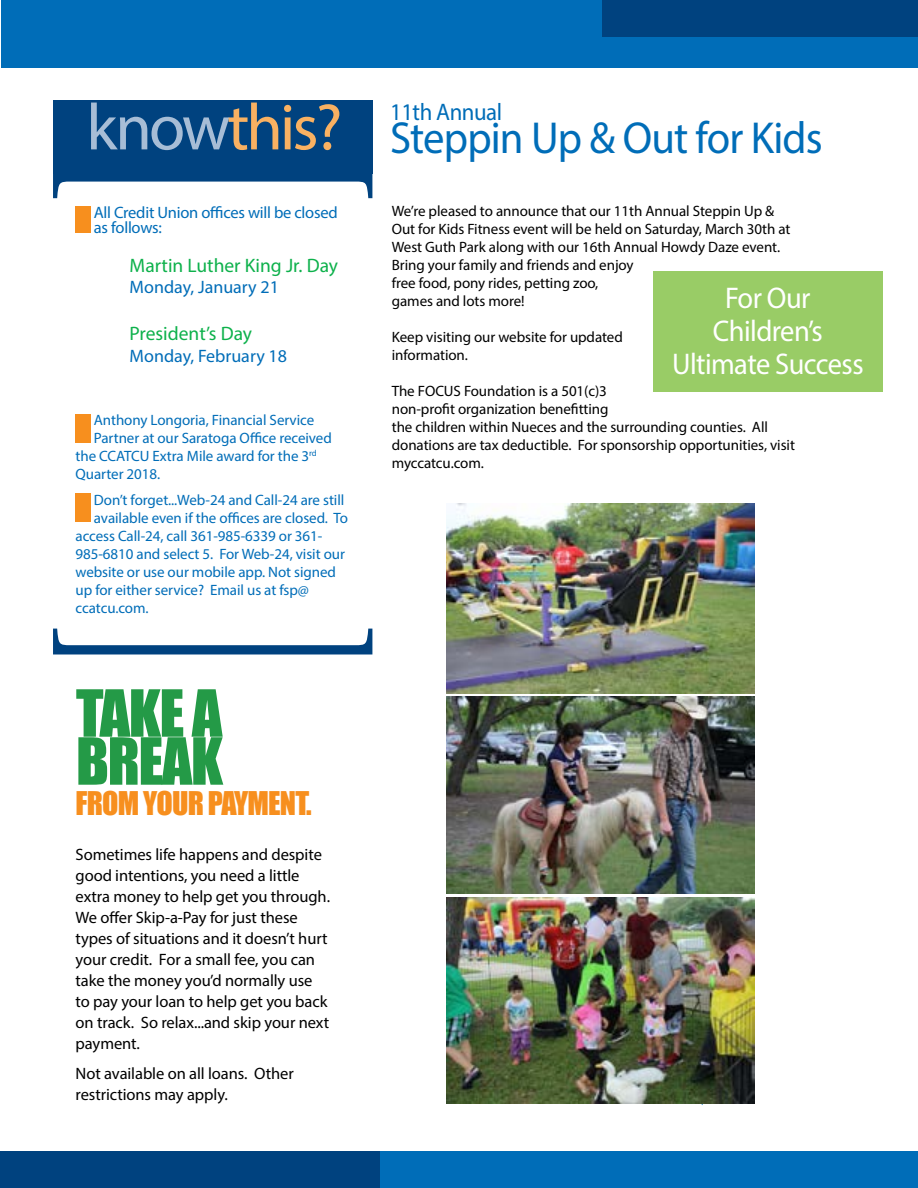
<style>
.page{position:relative;width:918px;height:1188px;background:#fff}
.page>*{position:absolute;margin:0;border:0;box-sizing:border-box;transform-origin:0 0}
.t1{font:66px "Myriad Pro";letter-spacing:-.045em;color:#f9b162}
.t2{font:60px/48px "Impact";letter-spacing:-.025em;color:#249a47}
.t3{font:45px "Myriad Pro";letter-spacing:-.02em;color:#006db8;scale:.95 1}
.t4{font:30px/33px "Myriad Pro";letter-spacing:-.02em;color:#fff;text-align:center;scale:.95 1}
.t5{font:30px "Impact";letter-spacing:-.025em;color:#f78f1e}
.t6{font:24px "Myriad Pro";letter-spacing:-.02em;color:#006db8;scale:.95 1}
.t7{font:19.5px "Myriad Pro";color:#0db14b}
.t8{font:18px "Myriad Pro";color:#006db8}
.t9{font:16.5px/21px "Myriad Pro";letter-spacing:-.005em;color:#000}
.t10{font:16.5px/15px "Myriad Pro";letter-spacing:-.015em;color:#006db8}
.t11{font:15px/18px "Myriad Pro";letter-spacing:-.005em;color:#000}
.t12{font:15px "Myriad Pro";letter-spacing:-.005em;color:#006db8}
.s1{color:#a7bdd6}
</style>
<div class="page">
<div style="left:1px;top:0;width:917px;height:68px;background:#006db8"></div>
<div style="left:603px;top:0;width:315px;height:37px;background:#00427f"></div>
<div style="left:53px;top:100px;width:319px;height:73px;background:#00427f"></div>
<svg style="left:490px;top:1103px;width:255px;height:2px"></svg>
<div style="left:76px;top:206px;width:15px;height:27px;background:#f78f1e"></div>
<div style="left:76px;top:414px;width:15px;height:28px;background:#f78f1e"></div>
<div style="left:76px;top:494px;width:15px;height:28px;background:#f78f1e"></div>
<svg style="left:53px;top:629px;width:319px;height:25px"></svg>
<svg style="left:53px;top:173px;width:319px;height:25px"></svg>
<div style="left:0;top:1151px;width:380px;height:37px;background:#00427f"></div>
<div style="left:380px;top:1151px;width:538px;height:37px;background:#006db8"></div>
<div style="left:653px;top:271px;width:230px;height:121px;background:#9c6"></div>
<img style="left:446px;top:503px;width:309px;height:191px">
<img style="left:446px;top:696px;width:309px;height:198px">
<img style="left:446px;top:897px;width:309px;height:206px">
<h1 class="t1" style="left:86px;top:87px;width:258px"><span class="s1">know</span>this?</h1>
<p class="t10" style="left:94px;top:205px;width:245px">All Credit Union offices will be closed as follows:</p>
<h3 class="t7" style="left:130px;top:253px;width:210px">Martin Luther King Jr. Day</h3>
<p class="t8" style="left:130px;top:276px;width:151px">Monday, January 21</p>
<h3 class="t7" style="left:130px;top:321px;width:124px">President’s Day</h3>
<p class="t8" style="left:130px;top:344px;width:159px">Monday, February 18</p>
<p class="t12" style="left:94px;top:410px;width:222px">Anthony Longoria, Financial Service</p>
<p class="t12" style="left:94px;top:428px;width:239px">Partner at our Saratoga Office received</p>
<p class="t12" style="left:76px;top:446px;width:243px">the CCATCU Extra Mile award for the 3<sup>rd</sup></p>
<p class="t12" style="left:76px;top:464px;width:86px">Quarter 2018.</p>
<p class="t12" style="left:94px;top:491px;width:252px">Don’t forget...Web-24 and Call-24 are still</p>
<p class="t12" style="left:94px;top:509px;width:256px">available even if the offices are closed. To</p>
<p class="t12" style="left:76px;top:527px;width:248px">access Call-24, call 361-985-6339 or 361-</p>
<p class="t12" style="left:76px;top:545px;width:271px">985-6810 and select 5. For Web-24, visit our</p>
<p class="t12" style="left:76px;top:563px;width:262px">website or use our mobile app. Not signed</p>
<p class="t12" style="left:76px;top:581px;width:235px">up for either service? Email us at fsp@</p>
<p class="t12" style="left:76px;top:599px;width:75px">ccatcu.com.</p>
<h2 class="t2" style="left:76px;top:688px;width:149px">TAKE A<br>BREAK</h2>
<h3 class="t5" style="left:76px;top:780px;width:238px">FROM YOUR PAYMENT.</h3>
<p class="t9" style="left:76px;top:844px;width:256px">Sometimes life happens and despite good intentions, you need a little extra money to help get you through.<br>We offer Skip-a-Pay for just these types of situations and it doesn’t hurt your credit. For a small fee, you can take the money you’d normally use to pay your loan to help get you back on track. So relax...and skip your next payment.</p>
<p class="t9" style="left:76px;top:1063px;width:220px">Not available on all loans. Other restrictions may apply.</p>
<h3 class="t6" style="left:390px;top:98px;width:119px">11th Annual</h3>
<h3 class="t3" style="left:390px;top:111px;width:457px">Steppin Up &amp; Out for Kids</h3>
<p class="t11" style="left:392px;top:202px;width:400px">We’re pleased to announce that our 11th Annual Steppin Up &amp; Out for Kids Fitness event will be held on Saturday, March 30th at West Guth Park along with our 16th Annual Howdy Daze event.<br>Bring your family and friends and enjoy<br>free food, pony rides, petting zoo,<br>games and lots more!</p>
<p class="t11" style="left:392px;top:328px;width:233px">Keep visiting our website for updated information.</p>
<p class="t11" style="left:392px;top:382px;width:405px">The FOCUS Foundation is a 501(c)3<br>non-profit organization benefitting<br>the children within Nueces and the surrounding counties. All donations are tax deductible. For sponsorship opportunities, visit myccatcu.com.</p>
<h3 class="t4" style="left:672px;top:281px;width:203px">For Our<br>Children’s<br>Ultimate Success</h3>
</div>
